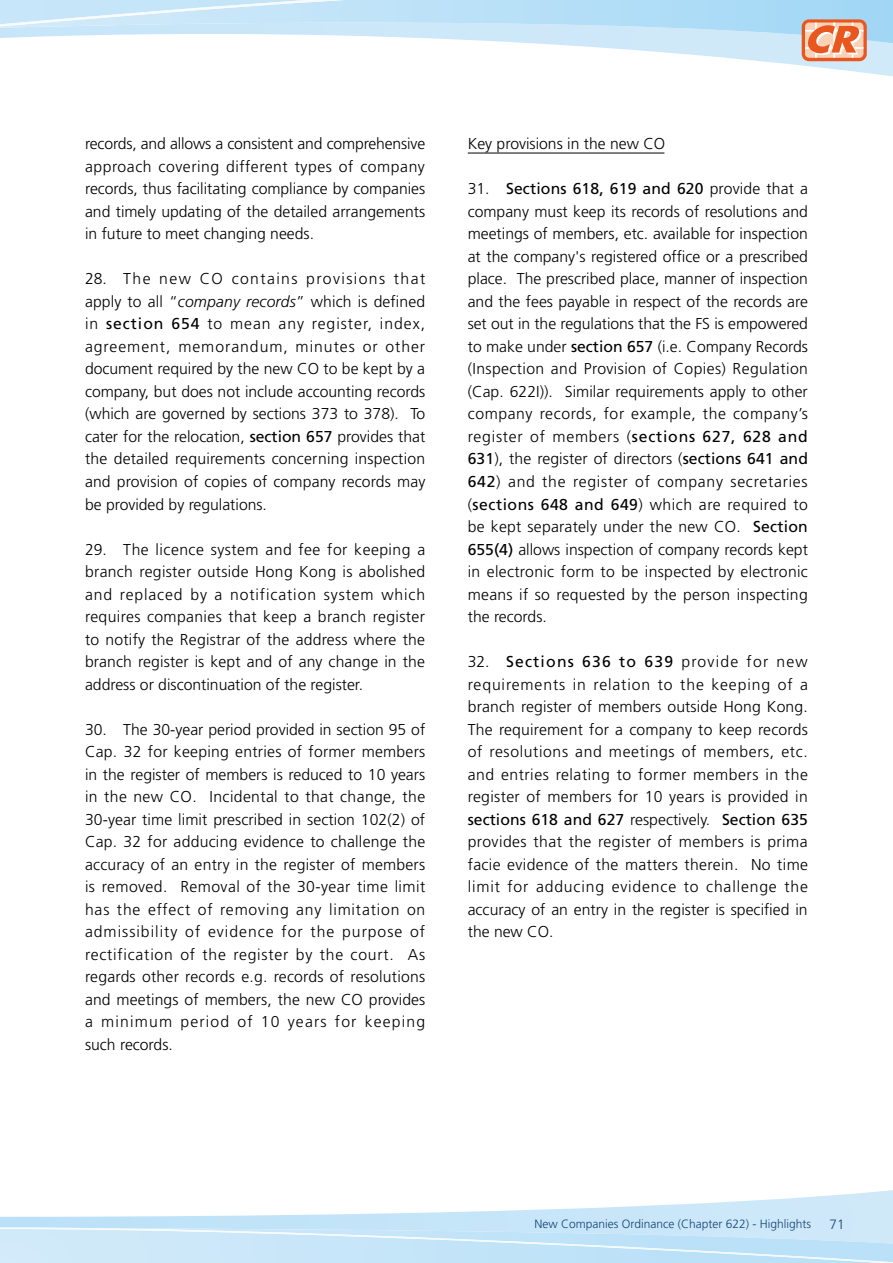
<style>
.page{position:relative;width:893px;height:1263px;background:#fff}
.page>*{position:absolute;margin:0;border:0;box-sizing:border-box;transform-origin:0 0}
.t1{font:300 15.75px/22.5px "Frutiger";color:#000;text-align:justify}
.t2{font:300 13.5px "Frutiger";color:#154577}
.t3{font:300 12px "Frutiger";color:#154577}
.s1{font-style:italic}
.s2{font-weight:400}
</style>
<div class="page">
<svg style="left:0;top:1190px;width:893px;height:37px"></svg>
<svg style="left:0;top:1227px;width:893px;height:36px;background:#c8e6f8"></svg>
<svg style="left:730px;top:58px;width:163px;height:19px"></svg>
<div style="left:802px;top:19px;width:65px;height:42px;background:#ea571e;border-radius:7px"></div>
<svg style="left:0;top:0;width:893px;height:58px"></svg>
<hr style="left:468px;top:153px;width:196px;height:1px;background:#000">
<p class="t1" style="left:85px;top:133px;width:342px">records, and allows a consistent and comprehensive approach covering different types of company records, thus facilitating compliance by companies and timely updating of the detailed arrangements in future to meet changing needs.</p>
<p class="t1" style="left:85px;top:268px;width:342px">28. The new CO contains provisions that apply to all “<span class="s1">company records</span>” which is defined in <span class="s2">section 654</span> to mean any register, index, agreement, memorandum, minutes or other document required by the new CO to be kept by a company, but does not include accounting records (which are governed by sections 373 to 378). To cater for the relocation, <span class="s2">section 657</span> provides that the detailed requirements concerning inspection and provision of copies of company records may be provided by regulations.</p>
<p class="t1" style="left:85px;top:538px;width:342px">29. The licence system and fee for keeping a branch register outside Hong Kong is abolished and replaced by a notification system which requires companies that keep a branch register to notify the Registrar of the address where the branch register is kept and of any change in the address or discontinuation of the register.</p>
<p class="t1" style="left:85px;top:718px;width:342px">30. The 30-year period provided in section 95 of Cap. 32 for keeping entries of former members in the register of members is reduced to 10 years in the new CO. Incidental to that change, the 30-year time limit prescribed in section 102(2) of Cap. 32 for adducing evidence to challenge the accuracy of an entry in the register of members is removed. Removal of the 30-year time limit has the effect of removing any limitation on admissibility of evidence for the purpose of rectification of the register by the court. As regards other records e.g. records of resolutions and meetings of members, the new CO provides a minimum period of 10 years for keeping such records.</p>
<p class="t1" style="left:468px;top:133px;width:199px">Key provisions in the new CO</p>
<p class="t1" style="left:468px;top:178px;width:342px">31. <span class="s2">Sections 618, 619 and 620</span> provide that a company must keep its records of resolutions and meetings of members, etc. available for inspection at the company's registered office or a prescribed place. The prescribed place, manner of inspection and the fees payable in respect of the records are set out in the regulations that the FS is empowered to make under <span class="s2">section 657</span> (i.e. Company Records (Inspection and Provision of Copies) Regulation (Cap. 622I)). Similar requirements apply to other company records, for example, the company’s register of members (<span class="s2">sections 627, 628 and 631</span>), the register of directors (<span class="s2">sections 641 and 642</span>) and the register of company secretaries (<span class="s2">sections 648 and 649</span>) which are required to be kept separately under the new CO. <span class="s2">Section 655(4)</span> allows inspection of company records kept in electronic form to be inspected by electronic means if so requested by the person inspecting the records.</p>
<p class="t1" style="left:468px;top:650px;width:342px">32. <span class="s2">Sections 636 to 639</span> provide for new requirements in relation to the keeping of a branch register of members outside Hong Kong.<br>The requirement for a company to keep records of resolutions and meetings of members, etc. and entries relating to former members in the register of members for 10 years is provided in <span class="s2">sections 618 and 627</span> respectively. <span class="s2">Section 635 </span>provides that the register of members is prima facie evidence of the matters therein. No time limit for adducing evidence to challenge the accuracy of an entry in the register is specified in the new CO.</p>
<p class="t3" style="left:534px;top:1217px;width:278px">New Companies Ordinance (Chapter 622) - Highlights</p>
<p class="t2" style="left:830px;top:1216px;width:17px">71</p>
</div>
